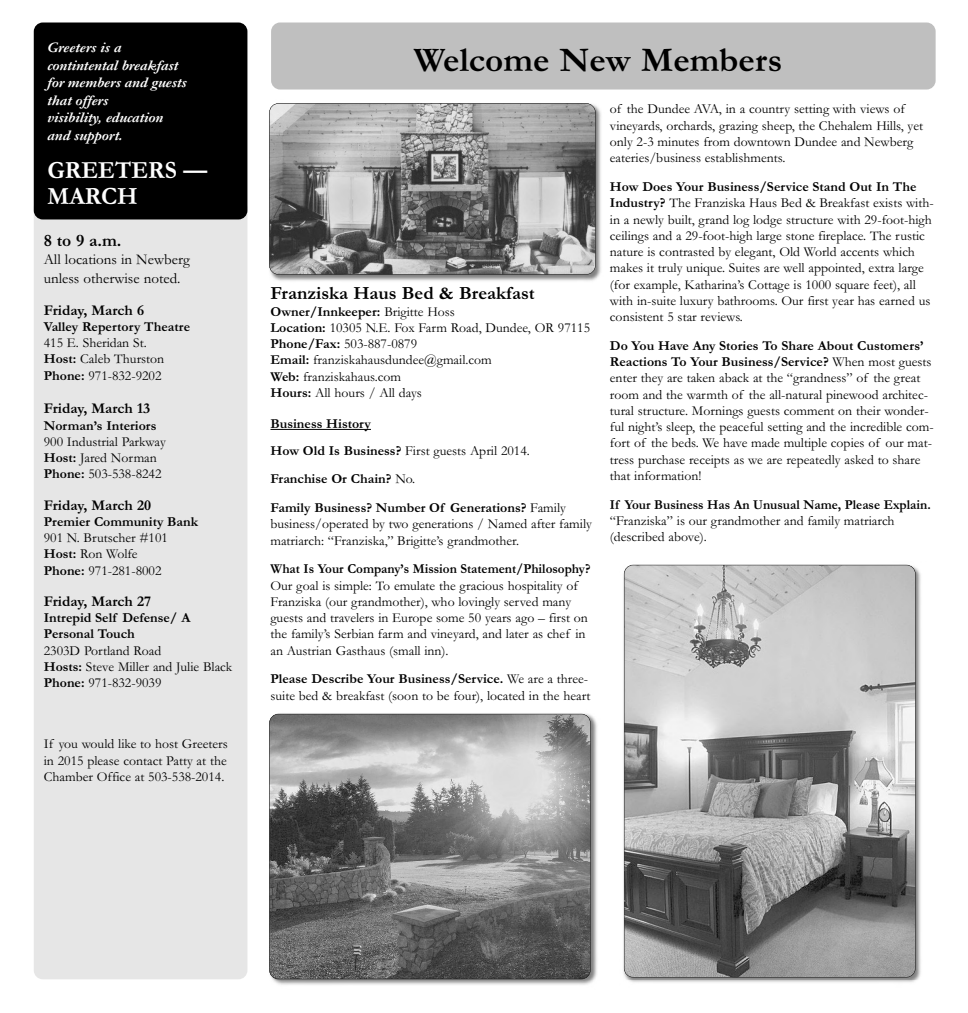
<style>
.page{position:relative;width:968px;height:1013px;background:#fff}
.page>*{position:absolute;margin:0;border:0;box-sizing:border-box;transform-origin:0 0}
.t1{font:700 35px "Garamond";color:#000}
.t2{font:700 25px/26.2px "Garamond";color:#fff;scale:.95 1}
.t3{font:700 18.75px "Garamond";color:#000}
.t4{font:700 17.5px "Garamond";color:#000}
.t5{font:italic 700 15px/17.5px "Garamond";color:#fff}
.t6{font:700 15px "Garamond";color:#000}
.t7{font:15px/18.8px "Garamond";color:#000}
.t8{font:13.75px/16.2px "Garamond";color:#000}
.t9{font:700 13.75px/16.2px "Garamond";color:#000}
.t10{font:700 13.75px "Garamond";color:#000;scale:.95 1}
.s1{font-weight:700}
.s2{font-weight:400}
</style>
<div class="page">
<div style="left:34px;top:199px;width:213px;height:780px;background:#e6e6e6;border-radius:9px"></div>
<div style="left:34px;top:22px;width:213px;height:197px;background:#000;border-radius:9px"></div>
<hr style="left:270px;top:429px;width:101px;height:1px;background:#000">
<div style="left:271px;top:22px;width:664px;height:67px;background:#bfbfbf;border-radius:9px"></div>
<img style="left:270px;top:103px;width:331px;height:178px">
<img style="left:269px;top:103px;width:326px;height:171px;border-radius:9px">
<div style="left:269px;top:103px;width:326px;height:172px;border:1px solid #000;border-radius:9px"></div>
<img style="left:269px;top:713px;width:328px;height:272px">
<img style="left:269px;top:714px;width:321px;height:265px;border-radius:9px">
<div style="left:269px;top:713px;width:321px;height:266px;border:1px solid #000;border-radius:9px"></div>
<img style="left:623px;top:566px;width:298px;height:417px">
<img style="left:624px;top:565px;width:291px;height:412px;border-radius:9px">
<div style="left:624px;top:564px;width:291px;height:413px;border:1px solid #000;border-radius:9px"></div>
<p class="t5" style="left:48px;top:38px;width:141px">Greeters is a contintental breakfast for members and guests that offers<br>visibility, education and support.</p>
<h2 class="t2" style="left:48px;top:156px;width:170px">GREETERS —<br>MARCH</h2>
<p class="t4" style="left:44px;top:229px;width:79px">8 to 9 a.m.</p>
<p class="t7" style="left:44px;top:250px;width:147px">All locations in Newberg unless otherwise noted.</p>
<p class="t6" style="left:44px;top:300px;width:102px">Friday, March 6</p>
<p class="t9" style="left:44px;top:318px;width:148px">Valley Repertory Theatre</p>
<p class="t8" style="left:44px;top:334px;width:122px">415 E. Sheridan St.<br><span class="s1">Host:</span> Caleb Thurston<br><span class="s1">Phone:</span> 971-832-9202</p>
<p class="t6" style="left:44px;top:399px;width:108px">Friday, March 13</p>
<p class="t9" style="left:44px;top:416px;width:114px">Norman’s Interiors</p>
<p class="t8" style="left:44px;top:433px;width:123px">900 Industrial Parkway<br><span class="s1">Host:</span> Jared Norman<br><span class="s1">Phone:</span> 503-538-8242</p>
<p class="t6" style="left:44px;top:495px;width:109px">Friday, March 20</p>
<p class="t9" style="left:44px;top:513px;width:156px">Premier Community Bank</p>
<p class="t8" style="left:44px;top:529px;width:126px">901 N. Brutscher #101<br><span class="s1">Host:</span> Ron Wolfe<br><span class="s1">Phone:</span> 971-281-8002</p>
<p class="t6" style="left:44px;top:592px;width:109px">Friday, March 27</p>
<p class="t9" style="left:44px;top:609px;width:148px">Intrepid Self Defense/ A<br>Personal Touch</p>
<p class="t8" style="left:44px;top:641px;width:190px">2303D Portland Road<br><span class="s1">Hosts:</span> Steve Miller and Julie Black<br><span class="s1">Phone:</span> 971-832-9039</p>
<p class="t8" style="left:44px;top:735px;width:185px;text-align:justify">If you would like to host Greeters in 2015 please contact Patty at the Chamber Office at 503-538-2014.</p>
<h1 class="t1" style="left:414px;top:38px;width:370px">Welcome New Members</h1>
<h3 class="t3" style="left:270px;top:282px;width:266px">Franziska Haus Bed &amp; Breakfast</h3>
<p class="t8" style="left:270px;top:303px;width:321px"><span class="s1">Owner/Innkeeper:</span> Brigitte Hoss<br><span class="s1">Location:</span> 10305 N.E. Fox Farm Road, Dundee, OR 97115<br><span class="s1">Phone/Fax:</span> 503-887-0879<br><span class="s1">Email:</span> franziskahausdundee@gmail.com<br><span class="s1">Web:</span> franziskahaus.com<br><span class="s1">Hours:</span> All hours / All days</p>
<p class="t9" style="left:270px;top:410px;width:261px;line-height:26.2px">Business History<br>How Old Is Business? <span class="s2">First guests April 2014.</span></p>
<p class="t9" style="left:270px;top:464px;width:297px;line-height:28.8px">Franchise Or Chain? <span class="s2">No.<br></span>Family Business? Number Of Generations? <span class="s2">Family</span></p>
<p class="t8" style="left:270px;top:515px;width:323px">business/operated by two generations / Named after family matriarch: “Franziska,” Brigitte’s grandmother.</p>
<p class="t10" style="left:270px;top:560px;width:338px">What Is Your Company’s Mission Statement/Philosophy?</p>
<p class="t8" style="left:270px;top:576px;width:319px">Our goal is simple: To emulate the gracious hospitality of Franziska (our grandmother), who lovingly served many guests and travelers in Europe some 50 years ago – first on the family’s Serbian farm and vineyard, and later as chef in an Austrian Gasthaus (small inn).</p>
<p class="t8" style="left:270px;top:670px;width:321px"><span class="s1">Please Describe Your Business/Service.</span> We are a three&shy;suite bed &amp; breakfast (soon to be four), located in the heart</p>
<p class="t8" style="left:610px;top:101px;width:315px">of the Dundee AVA, in a country setting with views of vineyards, orchards, grazing sheep, the Chehalem Hills, yet only 2-3 minutes from downtown Dundee and Newberg eateries/business establishments.</p>
<p class="t8" style="left:610px;top:178px;width:325px"><span class="s1">How Does Your Business/Service Stand Out In The Industry?</span> The Franziska Haus Bed &amp; Breakfast exists with&shy;in a newly built, grand log lodge structure with 29-foot-high ceilings and a 29-foot-high large stone fireplace. The rustic nature is contrasted by elegant, Old World accents which makes it truly unique. Suites are well appointed, extra large (for example, Katharina’s Cottage is 1000 square feet), all with in-suite luxury bathrooms. Our first year has earned us consistent 5 star reviews.</p>
<p class="t8" style="left:610px;top:337px;width:325px"><span class="s1">Do You Have Any Stories To Share About Customers’ Reactions To Your Business/Service?</span> When most guests enter they are taken aback at the “grandness” of the great room and the warmth of the all-natural pinewood architec&shy;tural structure. Mornings guests comment on their wonder&shy;ful night’s sleep, the peaceful setting and the incredible com&shy;fort of the beds. We have made multiple copies of our mat&shy;tress purchase receipts as we are repeatedly asked to share that information!</p>
<p class="t10" style="left:610px;top:496px;width:339px">If Your Business Has An Unusual Name, Please Explain.</p>
<p class="t8" style="left:610px;top:512px;width:286px">“Franziska” is our grandmother and family matriarch (described above).</p>
</div>
